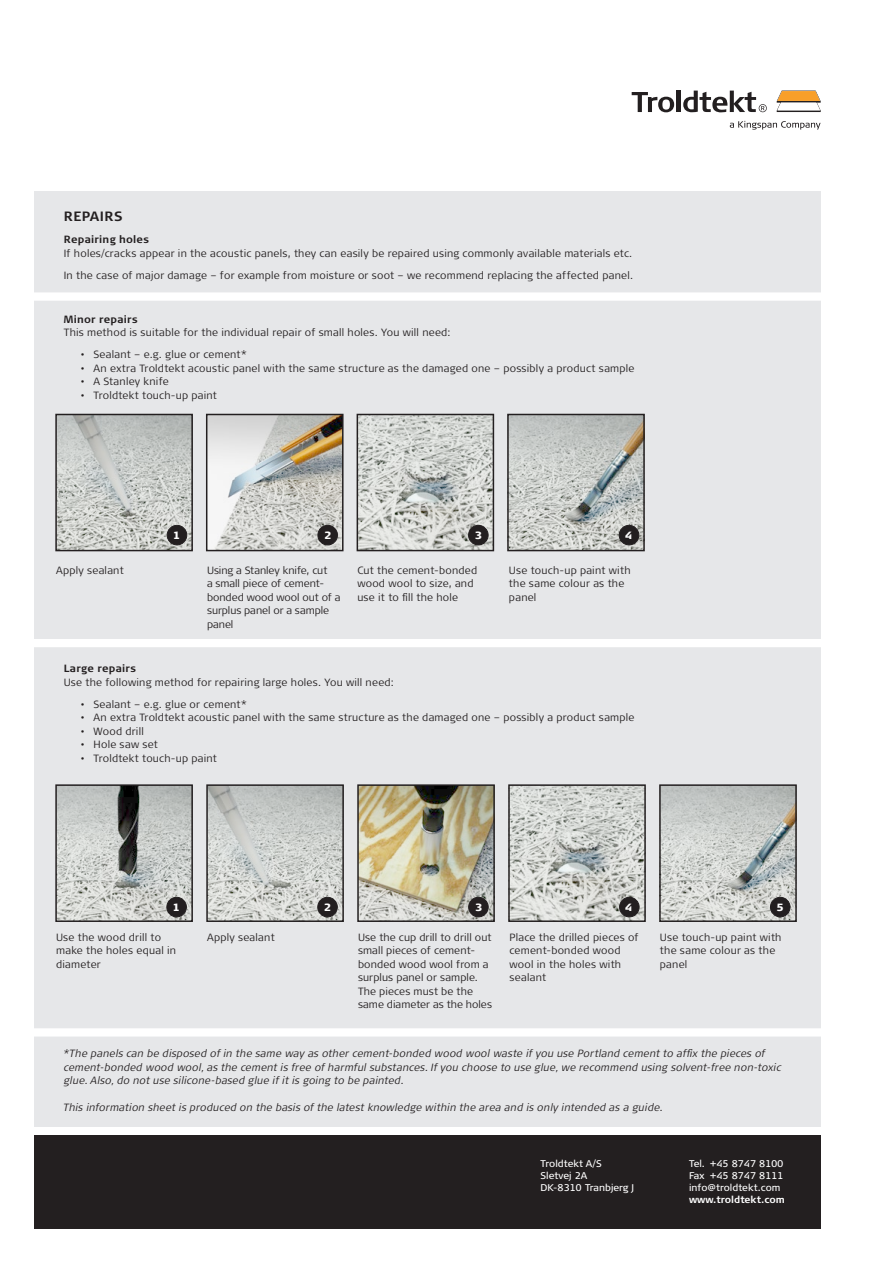
<style>
.page{position:relative;width:893px;height:1263px;background:#fff}
.page>*{position:absolute;margin:0;border:0;box-sizing:border-box;transform-origin:0 0}
.NY_mellemrubrik{font:700 13.5px "Signa Pro";letter-spacing:.025em;color:#231f20}
.NY_brødtekst_7_9{font:300 10.5px/13.5px "Signa Pro";letter-spacing:.02em;color:#231f20}
.NY_brødtekst_7_9-2{font:italic 300 10.5px/13.5px "Signa Pro";letter-spacing:.015em;color:#231f20}
.NY_brødtekst_7_9-3{font:300 10.5px/13.5px "Signa Pro";letter-spacing:-.005em;color:#231f20}
.NY_underrubrik_7_9{font:700 10.5px "Signa Pro";letter-spacing:.025em;color:#231f20}
.NY_brødtekst_7_9-4{font:900 10.5px "Signa Pro";color:#fff}
.NY_bundtekst_6_5_8{font:9.75px/12px "Signa Pro";color:#fff}
.NY_bundtekst_6_5_8-2{font:700 9.75px "Signa Pro";color:#fff}
</style>
<div class="page">
<div style="left:34px;top:1135px;width:787px;height:94px;background:#231f20"></div>
<div style="left:34px;top:191px;width:787px;height:936px;background:#e6e7e9"></div>
<svg style="left:777px;top:91px;width:44px;height:21px"></svg>
<svg style="left:632px;top:92px;width:42px;height:20px"></svg>
<hr style="left:677px;top:91px;width:4px;height:21px;background:#231f20">
<svg style="left:683px;top:91px;width:84px;height:21px"></svg>
<svg style="left:730px;top:121px;width:91px;height:9px"></svg>
<img style="left:58px;top:417px;width:132px;height:131px">
<div style="left:55px;top:414px;width:138px;height:137px;border:2px solid #231f20"></div>
<img style="left:58px;top:787px;width:132px;height:132px">
<div style="left:55px;top:784px;width:138px;height:138px;border:2px solid #231f20"></div>
<img style="left:360px;top:787px;width:132px;height:132px">
<div style="left:357px;top:784px;width:138px;height:138px;border:2px solid #231f20"></div>
<img style="left:209px;top:787px;width:132px;height:132px">
<div style="left:206px;top:784px;width:138px;height:138px;border:2px solid #231f20"></div>
<img style="left:662px;top:787px;width:132px;height:132px">
<div style="left:659px;top:784px;width:138px;height:138px;border:2px solid #231f20"></div>
<img style="left:209px;top:417px;width:132px;height:131px">
<div style="left:206px;top:414px;width:138px;height:137px;border:2px solid #231f20"></div>
<img style="left:360px;top:417px;width:131px;height:131px">
<div style="left:357px;top:414px;width:137px;height:137px;border:2px solid #231f20"></div>
<img style="left:511px;top:787px;width:132px;height:132px">
<div style="left:508px;top:784px;width:138px;height:138px;border:2px solid #231f20"></div>
<img style="left:510px;top:417px;width:132px;height:131px">
<div style="left:507px;top:414px;width:138px;height:137px;border:2px solid #231f20"></div>
<div style="left:0;top:639px;width:893px;height:8px;background:#fff"></div>
<div style="left:0;top:1028px;width:893px;height:8px;background:#fff"></div>
<div style="left:0;top:292px;width:893px;height:9px;background:#fff"></div>
<div style="left:167px;top:525px;width:20px;height:20px;background:#231f20;border-radius:50%"></div>
<div style="left:167px;top:525px;width:20px;height:20px;border:1px solid #231f20;border-radius:50%"></div>
<div style="left:167px;top:897px;width:19px;height:20px;background:#231f20;border-radius:50%"></div>
<div style="left:166px;top:897px;width:21px;height:20px;border:1px solid #231f20;border-radius:50%"></div>
<div style="left:318px;top:897px;width:19px;height:20px;background:#231f20;border-radius:50%"></div>
<div style="left:317px;top:897px;width:21px;height:20px;border:1px solid #231f20;border-radius:50%"></div>
<div style="left:469px;top:897px;width:19px;height:20px;background:#231f20;border-radius:50%"></div>
<div style="left:468px;top:897px;width:21px;height:20px;border:1px solid #231f20;border-radius:50%"></div>
<div style="left:620px;top:897px;width:19px;height:20px;background:#231f20;border-radius:50%"></div>
<div style="left:619px;top:897px;width:20px;height:20px;border:1px solid #231f20;border-radius:50%"></div>
<div style="left:770px;top:897px;width:20px;height:20px;background:#231f20;border-radius:50%"></div>
<div style="left:770px;top:897px;width:20px;height:20px;border:1px solid #231f20;border-radius:50%"></div>
<div style="left:318px;top:525px;width:19px;height:20px;background:#231f20;border-radius:50%"></div>
<div style="left:317px;top:525px;width:21px;height:20px;border:1px solid #231f20;border-radius:50%"></div>
<div style="left:469px;top:525px;width:19px;height:20px;background:#231f20;border-radius:50%"></div>
<div style="left:468px;top:525px;width:20px;height:20px;border:1px solid #231f20;border-radius:50%"></div>
<div style="left:619px;top:525px;width:20px;height:20px;background:#231f20;border-radius:50%"></div>
<div style="left:619px;top:525px;width:20px;height:20px;border:1px solid #231f20;border-radius:50%"></div>
<p class="NY_mellemrubrik" style="left:64px;top:207px;width:60px">REPAIRS</p>
<p class="NY_underrubrik_7_9" style="left:64px;top:232px;width:87px">Repairing holes</p>
<p class="NY_brødtekst_7_9" style="left:64px;top:246px;width:570px">If holes/cracks appear in the acoustic panels, they can easily be repaired using commonly available materials etc.</p>
<p class="NY_brødtekst_7_9" style="left:64px;top:268px;width:571px">In the case of major damage – for example from moisture or soot – we recommend replacing the affected panel.</p>
<p class="NY_underrubrik_7_9" style="left:64px;top:312px;width:76px">Minor repairs</p>
<p class="NY_brødtekst_7_9" style="left:64px;top:325px;width:388px">This method is suitable for the individual repair of small holes. You will need:</p>
<p class="NY_brødtekst_7_9" style="left:81px;top:347px;width:168px">• Sealant – e.g. glue or cement*</p>
<p class="NY_brødtekst_7_9" style="left:81px;top:361px;width:555px">• An extra Troldtekt acoustic panel with the same structure as the damaged one – possibly a product sample</p>
<p class="NY_brødtekst_7_9" style="left:81px;top:374px;width:90px">• A Stanley knife</p>
<p class="NY_brødtekst_7_9" style="left:81px;top:388px;width:138px">• Troldtekt touch-up paint</p>
<p class="NY_brødtekst_7_9" style="left:56px;top:563px;width:69px">Apply sealant</p>
<p class="NY_brødtekst_7_9-4" style="left:173px;top:528px;width:9px">1</p>
<p class="NY_brødtekst_7_9-4" style="left:324px;top:528px;width:9px">2</p>
<p class="NY_brødtekst_7_9-4" style="left:475px;top:528px;width:9px">3</p>
<p class="NY_brødtekst_7_9-4" style="left:625px;top:528px;width:9px">4</p>
<p class="NY_brødtekst_7_9-3" style="left:207px;top:563px;width:135px">Using a Stanley knife, cut<br>a small piece of cement&shy;bonded wood wool out of a surplus panel or a sample panel</p>
<p class="NY_brødtekst_7_9" style="left:357px;top:563px;width:121px">Cut the cement-bonded wood wool to size, and use it to fill the hole</p>
<p class="NY_brødtekst_7_9" style="left:509px;top:563px;width:123px">Use touch-up paint with the same colour as the panel</p>
<p class="NY_underrubrik_7_9" style="left:64px;top:661px;width:74px">Large repairs</p>
<p class="NY_brødtekst_7_9" style="left:64px;top:675px;width:332px">Use the following method for repairing large holes. You will need:</p>
<p class="NY_brødtekst_7_9" style="left:81px;top:697px;width:168px">• Sealant – e.g. glue or cement*</p>
<p class="NY_brødtekst_7_9" style="left:81px;top:710px;width:555px">• An extra Troldtekt acoustic panel with the same structure as the damaged one – possibly a product sample</p>
<p class="NY_brødtekst_7_9" style="left:81px;top:724px;width:65px">• Wood drill</p>
<p class="NY_brødtekst_7_9" style="left:81px;top:737px;width:79px">• Hole saw set</p>
<p class="NY_brødtekst_7_9" style="left:81px;top:751px;width:138px">• Troldtekt touch-up paint</p>
<p class="NY_brødtekst_7_9-4" style="left:173px;top:900px;width:9px">1</p>
<p class="NY_brødtekst_7_9-4" style="left:324px;top:900px;width:9px">2</p>
<p class="NY_brødtekst_7_9-4" style="left:475px;top:900px;width:9px">3</p>
<p class="NY_brødtekst_7_9-4" style="left:625px;top:900px;width:9px">4</p>
<p class="NY_brødtekst_7_9-4" style="left:776px;top:900px;width:9px">5</p>
<p class="NY_brødtekst_7_9" style="left:56px;top:930px;width:106px">Use the wood drill to</p>
<p class="NY_brødtekst_7_9" style="left:207px;top:930px;width:69px">Apply sealant</p>
<p class="NY_brødtekst_7_9" style="left:56px;top:943px;width:121px">make the holes equal in diameter</p>
<p class="NY_brødtekst_7_9" style="left:358px;top:930px;width:136px">Use the cup drill to drill out small pieces of cement&shy;bonded wood wool from a surplus panel or sample.<br>The pieces must be the same diameter as the holes</p>
<p class="NY_brødtekst_7_9" style="left:509px;top:930px;width:131px">Place the drilled pieces of cement-bonded wood wool in the holes with sealant</p>
<p class="NY_brødtekst_7_9" style="left:660px;top:930px;width:123px">Use touch-up paint with the same colour as the panel</p>
<p class="NY_brødtekst_7_9-2" style="left:64px;top:1046px;width:719px">*The panels can be disposed of in the same way as other cement-bonded wood wool waste if you use Portland cement to affix the pieces of cement-bonded wood wool, as the cement is free of harmful substances. If you choose to use glue, we recommend using solvent-free non-toxic glue. Also, do not use silicone-based glue if it is going to be painted.</p>
<p class="NY_brødtekst_7_9-2" style="left:64px;top:1100px;width:600px">This information sheet is produced on the basis of the latest knowledge within the area and is only intended as a guide.</p>
<p class="NY_bundtekst_6_5_8" style="left:541px;top:1157px;width:63px">Troldtekt A/S<br>Sletvej 2A</p>
<p class="NY_bundtekst_6_5_8" style="left:541px;top:1181px;width:95px">DK-8310 Tranbjerg J</p>
<p class="NY_bundtekst_6_5_8" style="left:689px;top:1157px;width:96px">Tel. +45 8747 8100</p>
<p class="NY_bundtekst_6_5_8" style="left:689px;top:1169px;width:96px">Fax +45 8747 8111</p>
<p class="NY_bundtekst_6_5_8" style="left:689px;top:1181px;width:93px">info@troldtekt.com</p>
<p class="NY_bundtekst_6_5_8-2" style="left:689px;top:1193px;width:97px">www.troldtekt.com</p>
</div>
